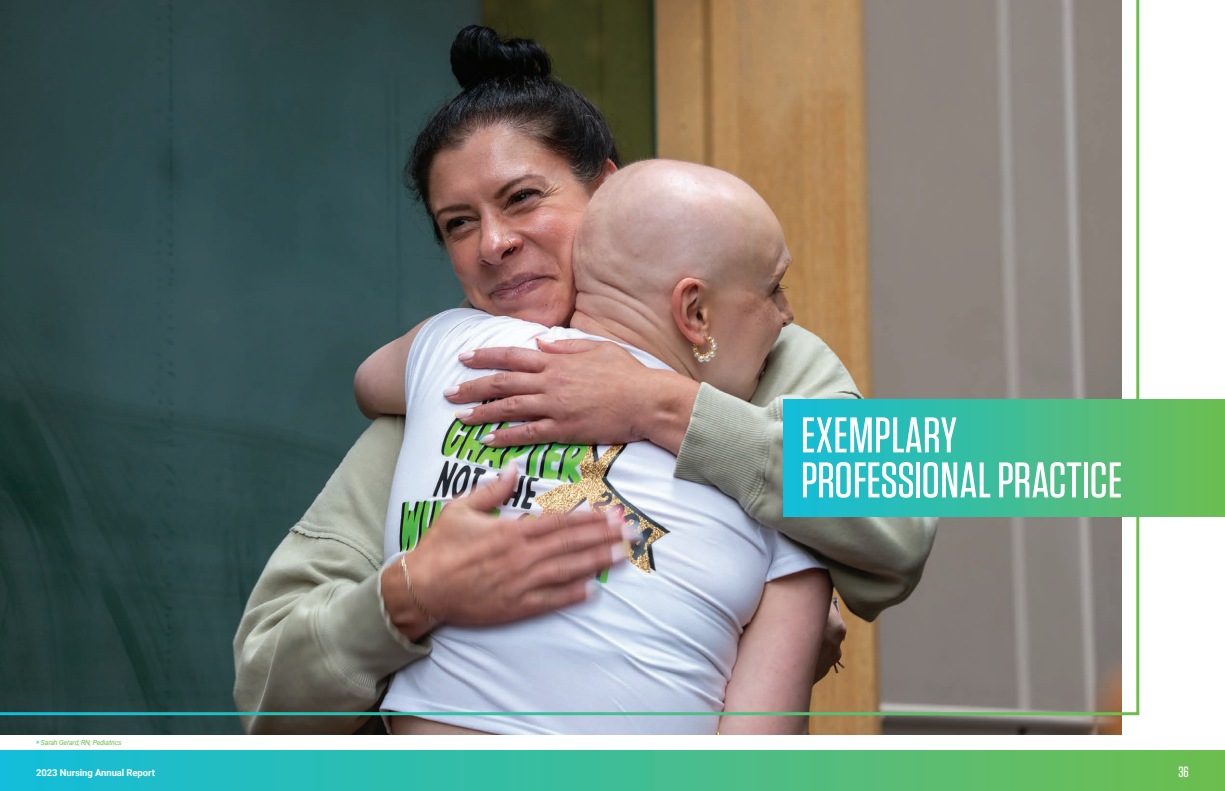
<style>
.page{position:relative;width:1225px;height:791px;background:#fff}
.page>*{position:absolute;margin:0;border:0;box-sizing:border-box;transform-origin:0 0}
.Section_Headline__50_45{font:500 50px/45px "Tungsten";color:#fff}
.t1{font:500 15px "Tungsten";color:#fff}
.t2{font:700 9.5px "Roboto";letter-spacing:-.01em;color:#fff}
.Captions_new{font:italic 7px "Roboto";letter-spacing:-.025em;color:#6cbe4b}
.s1{font-weight:500;font-style:normal;color:#11bddb}
</style>
<div class="page">
<img style="left:0;top:715px;width:1121px;height:19px">
<img style="left:0;top:0;width:1139px;height:715px">
<div style="left:783px;top:399px;width:441px;height:118px;background:linear-gradient(to right,#10bddc,#6fbd52)"></div>
<div style="left:0;top:750px;width:1224px;height:41px;background:linear-gradient(to right,#10bddc,#70bd4f)"></div>
<p class="Section_Headline__50_45" style="left:801px;top:413px;width:323px">EXEMPLARY<br>PROFESSIONAL PRACTICE</p>
<p class="Captions_new" style="left:36px;top:737px;width:87px"><span class="s1">»</span> Sarah Gerard, RN, Pediatrics</p>
<p class="t2" style="left:36px;top:766px;width:120px">2023 Nursing Annual Report</p>
<p class="t1" style="left:1178px;top:764px;width:12px">36</p>
</div>
